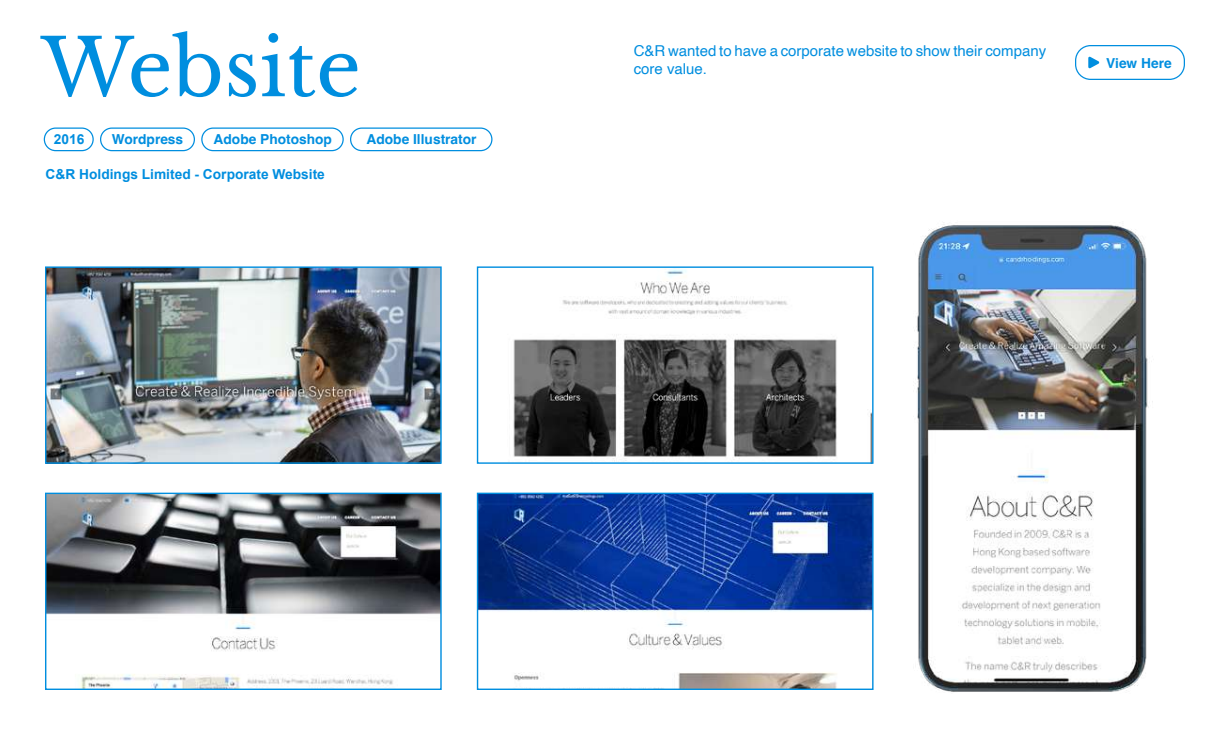
<style>
.page{position:relative;width:1230px;height:735px;background:#fff}
.page>*{position:absolute;margin:0;border:0;box-sizing:border-box;transform-origin:0 0}
.t1{font:78.5px "Libre Baskerville";color:#008edf}
.t2{font:15px/18px "Helvetica";color:#008edf}
.t3{font:700 13.75px "Helvetica";color:#008edf}
.t4{font:700 13.75px "Arial";color:#008edf}
</style>
<div class="page">
<div style="left:1075px;top:45px;width:110px;height:35px;border:1px solid #008edf;border-radius:15px"></div>
<svg style="left:1088px;top:56px;width:11px;height:13px"></svg>
<div style="left:44px;top:128px;width:50px;height:23px;border:1px solid #008edf;border-radius:11px"></div>
<div style="left:100px;top:128px;width:95px;height:23px;border:1px solid #008edf;border-radius:11px"></div>
<div style="left:201px;top:128px;width:143px;height:23px;border:1px solid #008edf;border-radius:11px"></div>
<div style="left:350px;top:128px;width:142px;height:23px;border:1px solid #008edf;border-radius:11px"></div>
<img style="left:916px;top:224px;width:237px;height:468px">
<img style="left:47px;top:268px;width:393px;height:194px">
<div style="left:45px;top:266px;width:397px;height:198px;border:1px solid #008edf"></div>
<img style="left:47px;top:495px;width:393px;height:193px">
<div style="left:45px;top:493px;width:397px;height:197px;border:1px solid #008edf"></div>
<img style="left:513px;top:268px;width:359px;height:194px">
<div style="left:477px;top:266px;width:397px;height:198px;border:1px solid #008edf"></div>
<img style="left:479px;top:495px;width:393px;height:193px">
<div style="left:477px;top:493px;width:397px;height:197px;border:1px solid #008edf"></div>
<h1 class="t1" style="left:41px;top:20px;width:321px">Website</h1>
<p class="t4" style="left:54px;top:130px;width:32px">2016</p>
<p class="t4" style="left:46px;top:165px;width:281px">C&amp;R Holdings Limited - Corporate Website</p>
<p class="t3" style="left:112px;top:131px;width:73px">Wordpress</p>
<p class="t3" style="left:214px;top:131px;width:120px">Adobe Photoshop</p>
<p class="t3" style="left:367px;top:131px;width:112px">Adobe Illustrator</p>
<p class="t2" style="left:634px;top:42px;width:414px">C&amp;R wanted to have a corporate website to show their company core value.</p>
<p class="t3" style="left:1106px;top:55px;width:67px">View Here</p>
</div>
